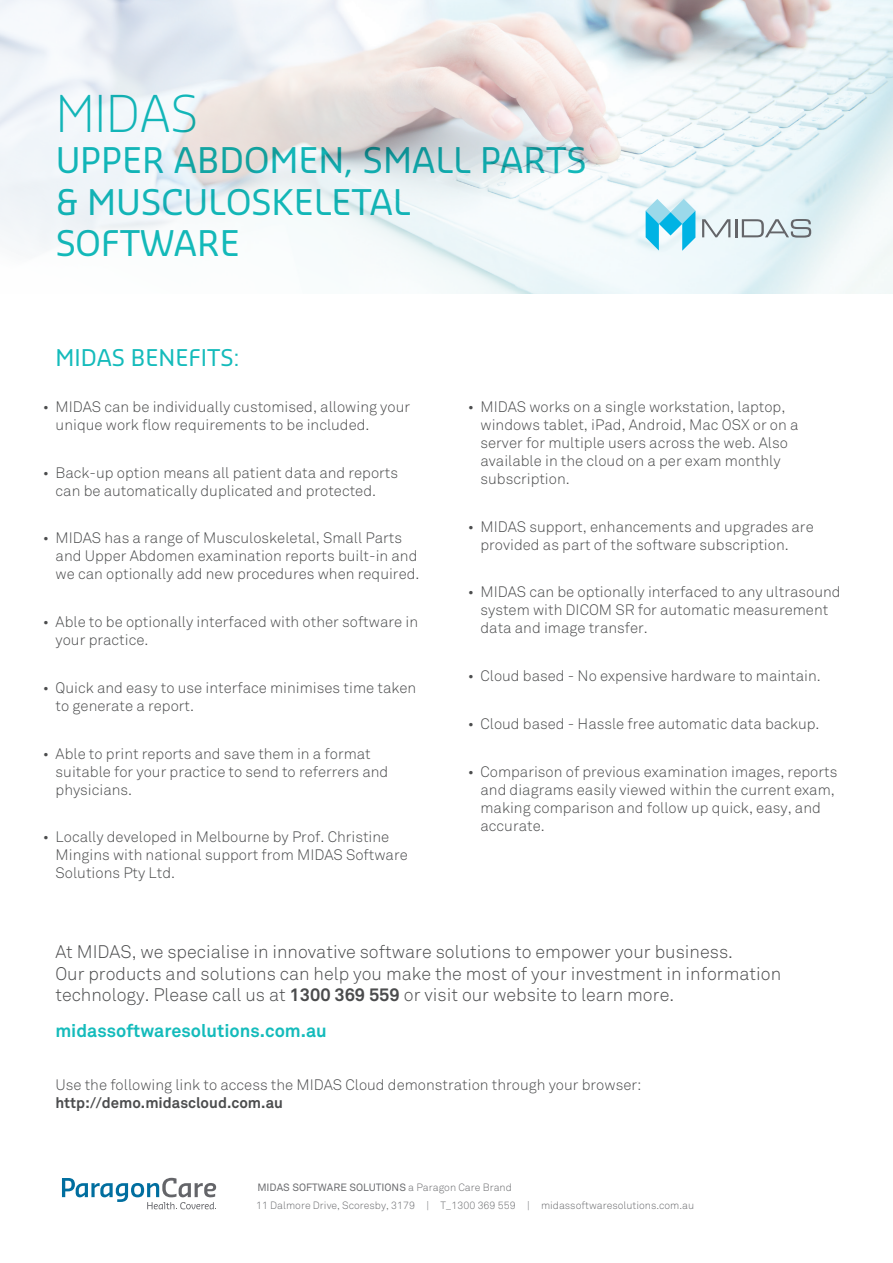
<style>
.page{position:relative;width:893px;height:1263px;background:#fff}
.page>*{position:absolute;margin:0;border:0;box-sizing:border-box;transform-origin:0 0}
.t1{font:300 49.5px "Sansa Pro";color:#14bbbb}
.t2{font:34.5px/41.4px "Sansa Pro";color:#14bbbb}
.t3{font:22.5px "Sansa Pro";color:#14bbbb}
.t4{font:300 18px/21.6px "Akkurat";color:#4b4c4d}
.t5{font:700 18px "Akkurat";color:#14bbbb}
.t6{font:300 15px/18px "Akkurat";color:#4b4c4d}
.t7{font:700 15px "Akkurat";color:#4b4c4d}
.t8{font:300 10.5px/18px "Akkurat";color:#6c6d70}
.s1{font-weight:700}
.s2{font-weight:400}
</style>
<div class="page">
<img style="left:0;top:0;width:893px;height:293px">
<svg style="left:702px;top:219px;width:109px;height:19px"></svg>
<svg style="left:646px;top:199px;width:49px;height:52px"></svg>
<svg style="left:62px;top:1178px;width:154px;height:31px"></svg>
<h1 class="t1" style="left:55px;top:81px;width:144px">MIDAS</h1>
<h2 class="t2" style="left:55px;top:139px;width:533px">UPPER ABDOMEN, SMALL PARTS &amp; MUSCULOSKELETAL<br>SOFTWARE</h2>
<h3 class="t3" style="left:55px;top:343px;width:186px">MIDAS BENEFITS:</h3>
<p class="t6" style="left:56px;top:398px;width:356px;text-indent:-13px">• MIDAS can be individually customised, allowing your unique work flow requirements to be included.</p>
<p class="t6" style="left:56px;top:464px;width:344px;text-indent:-13px">• Back-up option means all patient data and reports can be automatically duplicated and protected.</p>
<p class="t6" style="left:56px;top:529px;width:365px;text-indent:-13px">• MIDAS has a range of Musculoskeletal, Small Parts and Upper Abdomen examination reports built-in and we can optionally add new procedures when required.</p>
<p class="t6" style="left:56px;top:613px;width:364px;text-indent:-13px">• Able to be optionally interfaced with other software in your practice.</p>
<p class="t6" style="left:56px;top:679px;width:362px;text-indent:-13px">• Quick and easy to use interface minimises time taken to generate a report.</p>
<p class="t6" style="left:56px;top:745px;width:334px;text-indent:-13px">• Able to print reports and save them in a format suitable for your practice to send to referrers and physicians.</p>
<p class="t6" style="left:56px;top:828px;width:354px;text-indent:-13px">• Locally developed in Melbourne by Prof. Christine<br>Mingins with national support from MIDAS Software<br>Solutions Pty Ltd.</p>
<p class="t6" style="left:480px;top:398px;width:320px;text-indent:-13px">• MIDAS works on a single workstation, laptop, windows tablet, iPad, Android, Mac OSX or on a server for multiple users across the web. Also available in the cloud on a per exam monthly subscription.</p>
<p class="t6" style="left:480px;top:518px;width:335px;text-indent:-13px">• MIDAS support, enhancements and upgrades are provided as part of the software subscription.</p>
<p class="t6" style="left:480px;top:583px;width:362px;text-indent:-13px">• MIDAS can be optionally interfaced to any ultrasound system with DICOM SR for automatic measurement data and image transfer.</p>
<p class="t6" style="left:468px;top:667px;width:354px">• Cloud based - No expensive hardware to maintain.</p>
<p class="t6" style="left:468px;top:715px;width:353px">• Cloud based - Hassle free automatic data backup.</p>
<p class="t6" style="left:480px;top:763px;width:358px;text-indent:-13px">• Comparison of previous examination images, reports and diagrams easily viewed within the current exam, making comparison and follow up quick, easy, and accurate.</p>
<p class="t4" style="left:55px;top:941px;width:727px">At MIDAS, we specialise in innovative software solutions to empower your business.<br>Our products and solutions can help you make the most of your investment in information technology. Please call us at <span class="s1">1300 369 559</span> or visit our website to learn more.</p>
<p class="t5" style="left:55px;top:1020px;width:273px">midassoftwaresolutions.com.au</p>
<p class="t6" style="left:55px;top:1076px;width:588px">Use the following link to access the MIDAS Cloud demonstration through your browser:</p>
<p class="t7" style="left:55px;top:1093px;width:229px">http://demo.midascloud.com.au</p>
<p class="t8" style="left:256px;top:1178px;width:440px"><span class="s2">MIDAS SOFTWARE SOLUTIONS</span> a Paragon Care Brand<br>11 Dalmore Drive, Scoresby, 3179 | T_1300 369 559 | midassoftwaresolutions.com.au</p>
</div>
